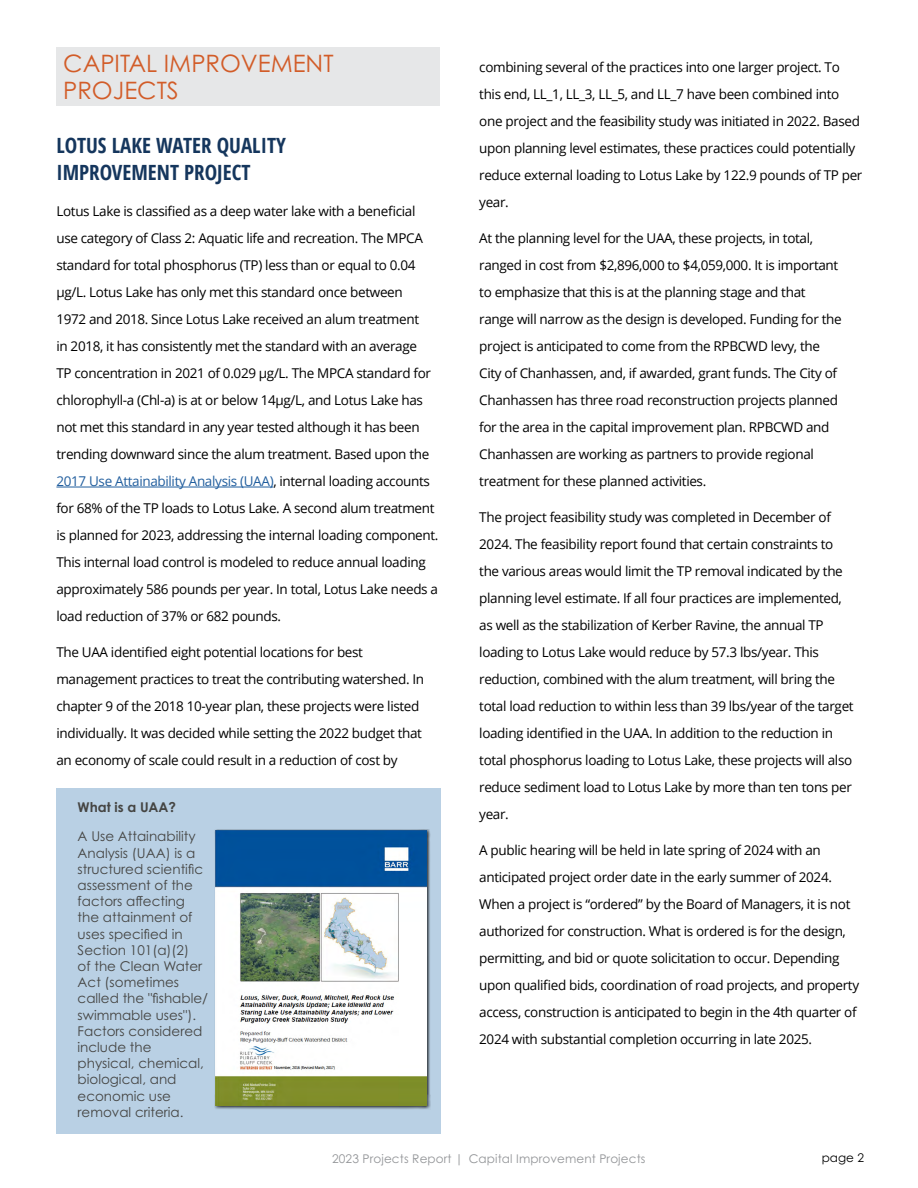
<style>
.page{position:relative;width:918px;height:1188px;background:#fff}
.page>*{position:absolute;margin:0;border:0;box-sizing:border-box;transform-origin:0 0}
.t1{font:24px/27px "Century Gothic Pro";color:#d25c28}
.t2{font:700 condensed 21px/27px "Open Sans";color:#15365d}
.t3{font:13.5px/27px "Open Sans";letter-spacing:-.025em;color:#000}
.t4{font:13.5px/16.2px "Century Gothic Pro";color:#454543}
.t5{font:700 13.5px "Century Gothic Pro";color:#454543}
.t6{font:12px "Century Gothic Pro";letter-spacing:.01em;color:#939598}
.t7{font:12px "Century Gothic Pro";color:#000}
.s1{color:#215e9e}
</style>
<div class="page">
<div style="left:56px;top:48px;width:384px;height:58px;background:#e6e7e8"></div>
<hr style="left:56px;top:487px;width:217px;height:1px;background:#215e9e">
<div style="left:56px;top:788px;width:385px;height:346px;background:#b9d0e4"></div>
<div style="left:214px;top:829px;width:216px;height:280px;background:#000;opacity:.75"></div>
<img style="left:216px;top:830px;width:211px;height:276px">
<h1 class="t1" style="left:63px;top:50px;width:272px">CAPITAL IMPROVEMENT<br>PROJECTS</h1>
<h2 class="t2" style="left:56px;top:131px;width:231px">LOTUS LAKE WATER QUALITY<br>IMPROVEMENT PROJECT</h2>
<p class="t3" style="left:56px;top:197px;width:384px">Lotus Lake is classified as a deep water lake with a beneficial use category of Class 2: Aquatic life and recreation. The MPCA standard for total phosphorus (TP) less than or equal to 0.04 µg/L. Lotus Lake has only met this standard once between<br>1972 and 2018. Since Lotus Lake received an alum treatment<br>in 2018, it has consistently met the standard with an average<br>TP concentration in 2021 of 0.029 µg/L. The MPCA standard for chlorophyll-a (Chl-a) is at or below 14µg/L, and Lotus Lake has not met this standard in any year tested although it has been trending downward since the alum treatment. Based upon the <span class="s1">2017 Use Attainability Analysis (UAA)</span>, internal loading accounts for 68% of the TP loads to Lotus Lake. A second alum treatment is planned for 2023, addressing the internal loading component.<br>This internal load control is modeled to reduce annual loading approximately 586 pounds per year. In total, Lotus Lake needs a load reduction of 37% or 682 pounds.</p>
<p class="t3" style="left:56px;top:638px;width:369px">The UAA identified eight potential locations for best management practices to treat the contributing watershed. In chapter 9 of the 2018 10-year plan, these projects were listed individually. It was decided while setting the 2022 budget that an economy of scale could result in a reduction of cost by</p>
<p class="t5" style="left:78px;top:798px;width:100px">What is a UAA?</p>
<p class="t4" style="left:78px;top:828px;width:132px">A Use Attainability<br>Analysis (UAA) is a structured scientific assessment of the factors affecting the attainment of uses specified in<br>Section 101(a)(2)<br>of the Clean Water<br>Act (sometimes called the "fishable/ swimmable uses").<br>Factors considered include the physical, chemical, biological, and economic use removal criteria.</p>
<p class="t3" style="left:479px;top:53px;width:385px">combining several of the practices into one larger project. To this end, LL_1, LL_3, LL_5, and LL_7 have been combined into one project and the feasibility study was initiated in 2022. Based upon planning level estimates, these practices could potentially reduce external loading to Lotus Lake by 122.9 pounds of TP per year.</p>
<p class="t3" style="left:479px;top:224px;width:364px">At the planning level for the UAA, these projects, in total, ranged in cost from $2,896,000 to $4,059,000. It is important to emphasize that this is at the planning stage and that range will narrow as the design is developed. Funding for the project is anticipated to come from the RPBCWD levy, the City of Chanhassen, and, if awarded, grant funds. The City of Chanhassen has three road reconstruction projects planned for the area in the capital improvement plan. RPBCWD and Chanhassen are working as partners to provide regional treatment for these planned activities.</p>
<p class="t3" style="left:479px;top:503px;width:376px">The project feasibility study was completed in December of 2024. The feasibility report found that certain constraints to the various areas would limit the TP removal indicated by the planning level estimate. If all four practices are implemented, as well as the stabilization of Kerber Ravine, the annual TP loading to Lotus Lake would reduce by 57.3 lbs/year. This reduction, combined with the alum treatment, will bring the total load reduction to within less than 39 lbs/year of the target loading identified in the UAA. In addition to the reduction in total phosphorus loading to Lotus Lake, these projects will also reduce sediment load to Lotus Lake by more than ten tons per year.</p>
<p class="t3" style="left:479px;top:836px;width:381px">A public hearing will be held in late spring of 2024 with an anticipated project order date in the early summer of 2024.<br>When a project is “ordered” by the Board of Managers, it is not authorized for construction. What is ordered is for the design, permitting, and bid or quote solicitation to occur. Depending upon qualified bids, coordination of road projects, and property access, construction is anticipated to begin in the 4th quarter of 2024 with substantial completion occurring in late 2025.</p>
<p class="t6" style="left:332px;top:1151px;width:315px">2023 Projects Report | Capital Improvement Projects</p>
<p class="t7" style="left:822px;top:1151px;width:44px">page 2</p>
</div>
